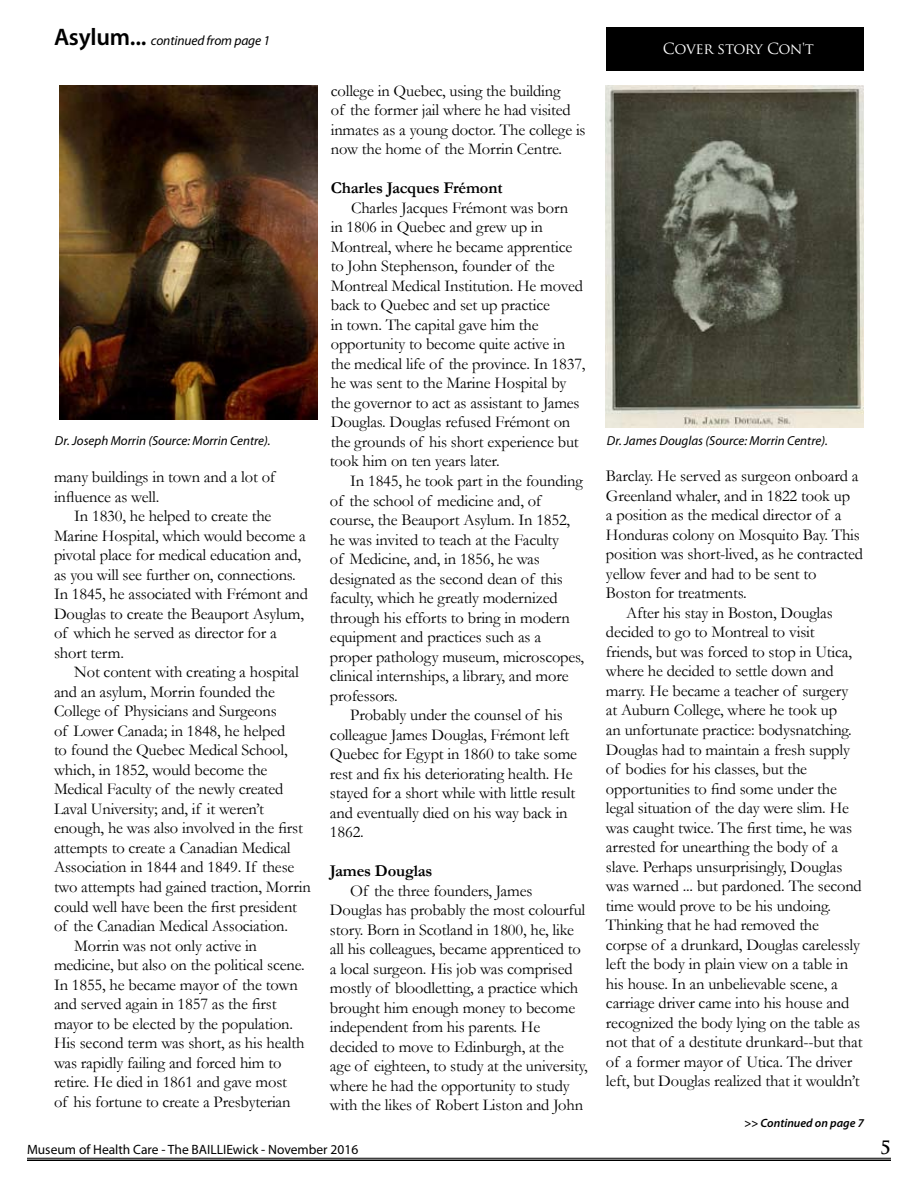
<style>
.page{position:relative;width:918px;height:1188px;background:#fff}
.page>*{position:absolute;margin:0;border:0;box-sizing:border-box;transform-origin:0 0}
.t1{font:700 18px "Trajan Pro";color:#000}
.t2{font:16.5px/19.5px "Garamond";letter-spacing:-.01em;color:#000}
.t3{font:700 16.5px "Garamond";letter-spacing:-.01em;color:#000}
.t4{font:15px "Trajan Pro";letter-spacing:-.035em;color:#fff}
.t5{font:13.5px "Myriad Pro";color:#000}
.t6{font:italic 13.5px "Myriad Pro";letter-spacing:-.01em;color:#000}
.t7{font:italic 13.05px "Myriad Pro";color:#000}
.t8{font:italic 600 12px "Myriad Pro";color:#000}
.s1{font-weight:600;font-style:normal;font-size:24px}
</style>
<div class="page">
<hr style="left:27px;top:1158px;width:864px;height:1px;background:#000">
<hr style="left:27px;top:1160px;width:864px;height:1px;background:#000">
<div style="left:606px;top:27px;width:258px;height:43px;background:#000"></div>
<img style="left:606px;top:85px;width:258px;height:342px">
<img style="left:59px;top:85px;width:258px;height:334px">
<p class="t6" style="left:54px;top:33px;width:218px"><span class="s1">Asylum...</span> continued from page 1</p>
<p class="t4" style="left:663px;top:39px;width:152px">COVER STORY CON'T</p>
<p class="t2" style="left:331px;top:81px;width:256px">college in Quebec, using the building<br>of the former jail where he had visited inmates as a young doctor. The college is now the home of the Morrin Centre.</p>
<p class="t3" style="left:331px;top:177px;width:173px">Charles Jacques Frémont</p>
<p class="t2" style="left:330px;top:198px;width:257px;text-indent:21px">Charles Jacques Frémont was born<br>in 1806 in Quebec and grew up in Montreal, where he became apprentice to John Stephenson, founder of the Montreal Medical Institution. He moved back to Quebec and set up practice<br>in town. The capital gave him the opportunity to become quite active in the medical life of the province. In 1837, he was sent to the Marine Hospital by the governor to act as assistant to James Douglas. Douglas refused Frémont on the grounds of his short experience but took him on ten years later.</p>
<p class="t2" style="left:330px;top:471px;width:256px;text-indent:20px">In 1845, he took part in the founding of the school of medicine and, of course, the Beauport Asylum. In 1852, he was invited to teach at the Faculty<br>of Medicine, and, in 1856, he was designated as the second dean of this faculty, which he greatly modernized through his efforts to bring in modern equipment and practices such as a proper pathology museum, microscopes, clinical internships, a library, and more professors.</p>
<p class="t2" style="left:330px;top:705px;width:249px;text-indent:20px">Probably under the counsel of his colleague James Douglas, Frémont left Quebec for Egypt in 1860 to take some rest and fix his deteriorating health. He stayed for a short while with little result and eventually died on his way back in 1862.</p>
<p class="t3" style="left:330px;top:860px;width:104px">James Douglas</p>
<p class="t2" style="left:330px;top:880px;width:259px;text-indent:20px">Of the three founders, James Douglas has probably the most colourful story. Born in Scotland in 1800, he, like all his colleagues, became apprenticed to a local surgeon. His job was comprised mostly of bloodletting, a practice which brought him enough money to become independent from his parents. He decided to move to Edinburgh, at the age of eighteen, to study at the university, where he had the opportunity to study with the likes of Robert Liston and John</p>
<p class="t7" style="left:55px;top:432px;width:217px">Dr. Joseph Morrin (Source: Morrin Centre).</p>
<p class="t7" style="left:607px;top:432px;width:222px">Dr. James Douglas (Source: Morrin Centre).</p>
<p class="t2" style="left:606px;top:466px;width:254px">Barclay. He served as surgeon onboard a</p>
<p class="t2" style="left:606px;top:486px;width:246px">Greenland whaler, and in 1822 took up</p>
<p class="t2" style="left:606px;top:505px;width:237px">a position as the medical director of a</p>
<p class="t2" style="left:606px;top:525px;width:255px">Honduras colony on Mosquito Bay. This</p>
<p class="t2" style="left:606px;top:544px;width:259px">position was short-lived, as he contracted</p>
<p class="t2" style="left:606px;top:564px;width:212px">yellow fever and had to be sent to</p>
<p class="t2" style="left:606px;top:583px;width:142px">Boston for treatments.</p>
<p class="t2" style="left:626px;top:603px;width:208px">After his stay in Boston, Douglas</p>
<p class="t2" style="left:606px;top:622px;width:210px">decided to go to Montreal to visit</p>
<p class="t2" style="left:606px;top:642px;width:248px">friends, but was forced to stop in Utica,</p>
<p class="t2" style="left:606px;top:661px;width:229px">where he decided to settle down and</p>
<p class="t2" style="left:606px;top:681px;width:244px">marry. He became a teacher of surgery</p>
<p class="t2" style="left:606px;top:700px;width:233px">at Auburn College, where he took up</p>
<p class="t2" style="left:606px;top:720px;width:247px">an unfortunate practice: bodysnatching.</p>
<p class="t2" style="left:606px;top:739px;width:246px">Douglas had to maintain a fresh supply</p>
<p class="t2" style="left:606px;top:759px;width:203px">of bodies for his classes, but the</p>
<p class="t2" style="left:606px;top:778px;width:233px">opportunities to find some under the</p>
<p class="t2" style="left:606px;top:798px;width:244px">legal situation of the day were slim. He</p>
<p class="t2" style="left:606px;top:817px;width:248px">was caught twice. The first time, he was</p>
<p class="t2" style="left:606px;top:837px;width:234px">arrested for unearthing the body of a</p>
<p class="t2" style="left:606px;top:856px;width:238px">slave. Perhaps unsurprisingly, Douglas</p>
<p class="t2" style="left:606px;top:876px;width:257px">was warned ... but pardoned. The second</p>
<p class="t2" style="left:606px;top:895px;width:227px">time would prove to be his undoing.</p>
<p class="t2" style="left:606px;top:915px;width:215px">Thinking that he had removed the</p>
<p class="t2" style="left:606px;top:934px;width:256px">corpse of a drunkard, Douglas carelessly</p>
<p class="t2" style="left:606px;top:954px;width:244px">left the body in plain view on a table in</p>
<p class="t2" style="left:606px;top:973px;width:233px">his house. In an unbelievable scene, a</p>
<p class="t2" style="left:606px;top:993px;width:245px">carriage driver came into his house and</p>
<p class="t2" style="left:606px;top:1012px;width:256px">recognized the body lying on the table as</p>
<p class="t2" style="left:606px;top:1032px;width:258px">not that of a destitute drunkard--but that</p>
<p class="t2" style="left:606px;top:1051px;width:248px">of a former mayor of Utica. The driver</p>
<p class="t2" style="left:606px;top:1071px;width:255px">left, but Douglas realized that it wouldn’t</p>
<p class="t2" style="left:54px;top:467px;width:223px">many buildings in town and a lot of influence as well.</p>
<p class="t2" style="left:54px;top:506px;width:256px;text-indent:20px">In 1830, he helped to create the Marine Hospital, which would become a pivotal place for medical education and, as you will see further on, connections.<br>In 1845, he associated with Frémont and Douglas to create the Beauport Asylum, of which he served as director for a short term.</p>
<p class="t2" style="left:74px;top:662px;width:226px">Not content with creating a hospital</p>
<p class="t2" style="left:54px;top:682px;width:223px">and an asylum, Morrin founded the</p>
<p class="t2" style="left:54px;top:701px;width:224px">College of Physicians and Surgeons</p>
<p class="t2" style="left:54px;top:721px;width:233px">of Lower Canada; in 1848, he helped</p>
<p class="t2" style="left:54px;top:740px;width:235px">to found the Quebec Medical School,</p>
<p class="t2" style="left:54px;top:760px;width:215px">which, in 1852, would become the</p>
<p class="t2" style="left:54px;top:779px;width:231px">Medical Faculty of the newly created</p>
<p class="t2" style="left:54px;top:799px;width:211px">Laval University; and, if it weren’t</p>
<p class="t2" style="left:54px;top:818px;width:251px">enough, he was also involved in the first</p>
<p class="t2" style="left:54px;top:838px;width:238px">attempts to create a Canadian Medical</p>
<p class="t2" style="left:54px;top:857px;width:242px">Association in 1844 and 1849. If these</p>
<p class="t2" style="left:54px;top:877px;width:258px">two attempts had gained traction, Morrin</p>
<p class="t2" style="left:54px;top:896px;width:245px">could well have been the first president</p>
<p class="t2" style="left:54px;top:916px;width:236px">of the Canadian Medical Association.</p>
<p class="t2" style="left:74px;top:935px;width:184px">Morrin was not only active in</p>
<p class="t2" style="left:54px;top:955px;width:252px">medicine, but also on the political scene.</p>
<p class="t2" style="left:54px;top:974px;width:245px">In 1855, he became mayor of the town</p>
<p class="t2" style="left:54px;top:994px;width:224px">and served again in 1857 as the first</p>
<p class="t2" style="left:54px;top:1013px;width:241px">mayor to be elected by the population.</p>
<p class="t2" style="left:54px;top:1033px;width:252px">His second term was short, as his health</p>
<p class="t2" style="left:54px;top:1052px;width:229px">was rapidly failing and forced him to</p>
<p class="t2" style="left:54px;top:1072px;width:235px">retire. He died in 1861 and gave most</p>
<p class="t2" style="left:54px;top:1091px;width:238px">of his fortune to create a Presbyterian</p>
<p class="t8" style="left:744px;top:1116px;width:121px">&gt;&gt; Continued on page 7</p>
<p class="t5" style="left:27px;top:1141px;width:333px">Museum of Health Care - The BAILLIEwick - November 2016</p>
<p class="t1" style="left:880px;top:1137px;width:12px">5</p>
</div>
